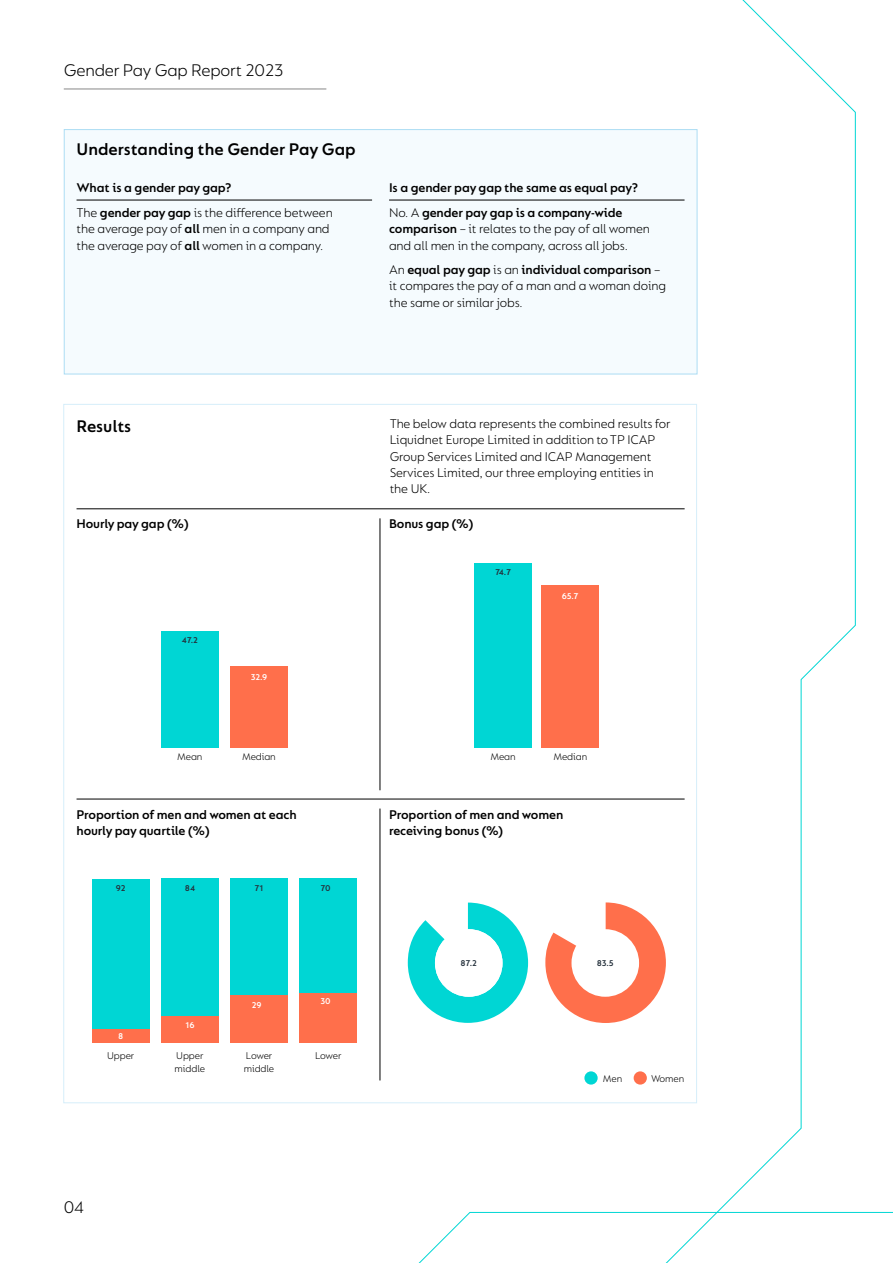
<style>
.page{position:relative;width:893px;height:1263px;background:#fff}
.page>*{position:absolute;margin:0;border:0;box-sizing:border-box;transform-origin:0 0}
.t1{font:600 18px "FS Lucas";color:#000}
.t2{font:300 18px "FS Lucas";letter-spacing:-.01em;color:#000}
.t3{font:300 13.5px/16.2px "FS Lucas";letter-spacing:-.01em;color:#000}
.t4{font:600 13.5px/16.2px "FS Lucas";letter-spacing:-.01em;color:#000}
.t5{font:300 10.5px/12.6px "FS Lucas";letter-spacing:-.01em;color:#000}
.t6{font:600 9px "FS Lucas";letter-spacing:-.01em;color:#24303b}
.t7{font:600 9px "FS Lucas";letter-spacing:-.01em;color:#fff}
.s1{font-weight:300}
.s2{font-weight:600}
</style>
<div class="page">
<hr style="left:64px;top:89px;width:262px;height:1px;background:#878787">
<svg style="left:408px;top:902px;width:120px;height:121px"></svg>
<svg style="left:545px;top:902px;width:95px;height:121px"></svg>
<div style="left:92px;top:878px;width:58px;height:151px;background:#00d6d4"></div>
<div style="left:161px;top:878px;width:58px;height:138px;background:#00d6d4"></div>
<div style="left:230px;top:878px;width:58px;height:117px;background:#00d6d4"></div>
<div style="left:299px;top:878px;width:58px;height:115px;background:#00d6d4"></div>
<div style="left:92px;top:1029px;width:58px;height:14px;background:#ff6f4b"></div>
<div style="left:161px;top:1016px;width:58px;height:27px;background:#ff6f4b"></div>
<div style="left:230px;top:995px;width:58px;height:48px;background:#ff6f4b"></div>
<div style="left:299px;top:993px;width:58px;height:50px;background:#ff6f4b"></div>
<div style="left:161px;top:631px;width:58px;height:117px;background:#00d6d4"></div>
<div style="left:230px;top:666px;width:58px;height:82px;background:#ff6f4b"></div>
<div style="left:474px;top:563px;width:58px;height:185px;background:#00d6d4"></div>
<div style="left:64px;top:129px;width:633px;height:245px;background:#f5fbfe;border:1px solid #acddf4"></div>
<svg style="left:64px;top:1084px;width:829px;height:179px"></svg>
<svg style="left:640px;top:0;width:216px;height:1263px"></svg>
<hr style="left:380px;top:518px;width:1px;height:272px;background:#000">
<hr style="left:380px;top:808px;width:1px;height:272px;background:#000">
<hr style="left:77px;top:508px;width:608px;height:1px;background:#000">
<hr style="left:77px;top:200px;width:295px;height:1px;background:#000">
<hr style="left:389px;top:200px;width:295px;height:1px;background:#000">
<hr style="left:77px;top:799px;width:608px;height:1px;background:#000">
<div style="left:571px;top:929px;width:68px;height:68px;background:#fff;border-radius:50%"></div>
<div style="left:435px;top:929px;width:67px;height:68px;background:#fff;border-radius:50%"></div>
<div style="left:584px;top:1071px;width:14px;height:13px;background:#00d6d4;border-radius:50%"></div>
<div style="left:634px;top:1071px;width:13px;height:13px;background:#ff6f4b;border-radius:50%"></div>
<div style="left:541px;top:585px;width:58px;height:163px;background:#ff6f4b"></div>
<h1 class="t2" style="left:64px;top:60px;width:221px">Gender Pay Gap Report 2023</h1>
<h1 class="t1" style="left:77px;top:138px;width:281px">Understanding the Gender Pay Gap</h1>
<p class="t4" style="left:77px;top:175px;width:258px;line-height:24.8px">What is a gender pay gap?<br><span class="s1">The</span> gender pay gap <span class="s1">is the difference between</span></p>
<p class="t3" style="left:77px;top:221px;width:255px">the average pay of <span class="s2">all</span> men in a company and the average pay of <span class="s2">all</span> women in a company.</p>
<p class="t4" style="left:389px;top:175px;width:251px;line-height:24.8px">Is a gender pay gap the same as equal pay?<br><span class="s1">No. A</span> gender pay gap is a company-wide</p>
<p class="t3" style="left:389px;top:221px;width:262px"><span class="s2">comparison</span> – it relates to the pay of all women and all men in the company, across all jobs.</p>
<p class="t3" style="left:389px;top:261px;width:279px">An <span class="s2">equal pay gap</span> is an <span class="s2">individual comparison</span> – it compares the pay of a man and a woman doing the same or similar jobs.</p>
<h1 class="t1" style="left:77px;top:415px;width:56px">Results</h1>
<p class="t4" style="left:77px;top:515px;width:114px">Hourly pay gap (%)</p>
<p class="t6" style="left:182px;top:635px;width:18px">47.2</p>
<p class="t7" style="left:251px;top:672px;width:18px">32.9</p>
<p class="t3" style="left:390px;top:415px;width:282px">The below data represents the combined results for Liquidnet Europe Limited in addition to TP ICAP Group Services Limited and ICAP Management Services Limited, our three employing entities in the UK.</p>
<p class="t4" style="left:389px;top:515px;width:86px">Bonus gap (%)</p>
<p class="t6" style="left:495px;top:567px;width:18px">74.7</p>
<p class="t7" style="left:562px;top:591px;width:18px">65.7</p>
<p class="t5" style="left:242px;top:750px;width:35px">Median</p>
<p class="t5" style="left:553px;top:750px;width:35px">Median</p>
<p class="t5" style="left:177px;top:750px;width:27px">Mean</p>
<p class="t5" style="left:490px;top:750px;width:27px">Mean</p>
<p class="t4" style="left:77px;top:806px;width:222px">Proportion of men and women at each hourly pay quartile (%)</p>
<p class="t6" style="left:116px;top:883px;width:11px">92</p>
<p class="t6" style="left:185px;top:883px;width:12px">84</p>
<p class="t6" style="left:255px;top:883px;width:10px">71</p>
<p class="t6" style="left:320px;top:883px;width:12px">70</p>
<p class="t7" style="left:118px;top:1031px;width:7px">8</p>
<p class="t7" style="left:185px;top:1020px;width:11px">16</p>
<p class="t7" style="left:252px;top:1000px;width:11px">29</p>
<p class="t7" style="left:320px;top:995px;width:12px">30</p>
<p class="t5" style="left:107px;top:1049px;width:29px">Upper</p>
<p class="t5" style="left:176px;top:1049px;width:29px">Upper</p>
<p class="t5" style="left:315px;top:1049px;width:28px">Lower</p>
<p class="t5" style="left:175px;top:1062px;width:32px">middle</p>
<p class="t5" style="left:244px;top:1049px;width:32px">Lower middle</p>
<h1 class="t2" style="left:64px;top:1196px;width:22px">04</h1>
<p class="t4" style="left:389px;top:806px;width:176px">Proportion of men and women receiving bonus (%)</p>
<p class="t6" style="left:460px;top:958px;width:19px">84.9</p>
<p class="t6" style="left:466px;top:958px;width:13px">72</p>
<p class="t6" style="left:597px;top:958px;width:18px">83.5</p>
<p class="t5" style="left:603px;top:1072px;width:21px">Men</p>
<p class="t5" style="left:651px;top:1072px;width:35px">Women</p>
</div>
